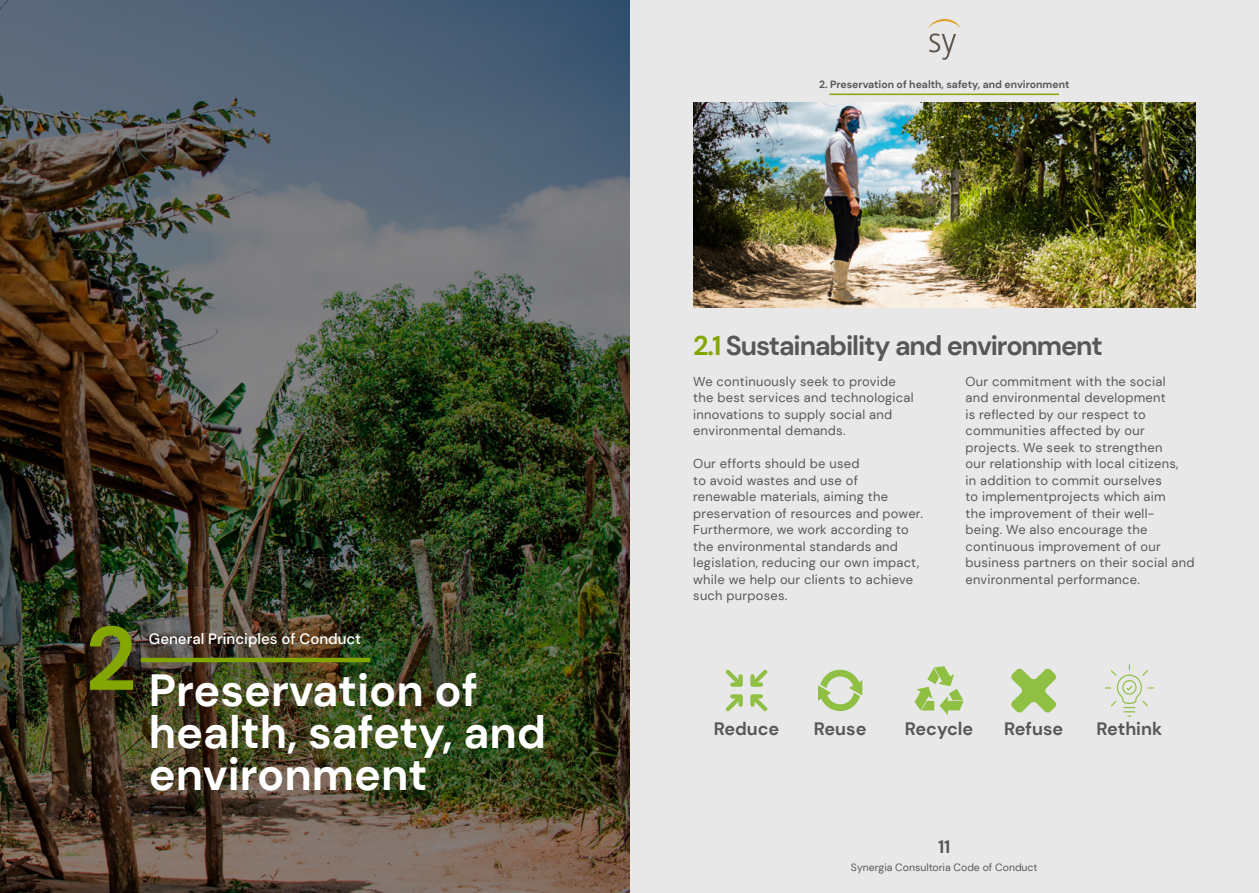
<style>
.page{position:relative;width:1259px;height:893px;background:#e8e8e8}
.page>*{position:absolute;margin:0;border:0;box-sizing:border-box;transform-origin:0 0}
.t1{font:700 45px/42px "DM Sans";color:#fff}
.t2{font:700 27px "DM Sans";letter-spacing:-.04em;color:#575756}
.t3{font:700 18px "DM Sans";color:#575756}
.t4{font:700 18px "DM Sans";color:#585857}
.t5{font:500 15px "DM Sans";color:#fff}
.t6{font:12.9px/16.5px "DM Sans";letter-spacing:.02em;color:#585856}
.t7{font:700 10.5px "DM Sans";color:#575756}
.t8{font:10.5px "DM Sans";color:#585857}
.s1{color:#83a603}
</style>
<div class="page">
<svg style="left:928px;top:19px;width:32px;height:41px"></svg>
<hr style="left:829px;top:94px;width:230px;height:1px;background:#83a603">
<img style="left:0;top:0;width:629px;height:893px">
<hr style="left:141px;top:658px;width:229px;height:4px;background:#83a603">
<img style="left:693px;top:102px;width:502px;height:205px">
<svg style="left:914px;top:666px;width:49px;height:49px"></svg>
<svg style="left:750px;top:670px;width:17px;height:17px"></svg>
<svg style="left:750px;top:694px;width:17px;height:17px"></svg>
<svg style="left:725px;top:694px;width:18px;height:17px"></svg>
<svg style="left:725px;top:670px;width:18px;height:17px"></svg>
<svg style="left:818px;top:669px;width:44px;height:42px"></svg>
<svg style="left:1011px;top:668px;width:45px;height:45px"></svg>
<svg style="left:1105px;top:664px;width:48px;height:53px"></svg>
<h1 class="t1" style="left:149px;top:669px;width:399px;text-indent:-64px"><sup>2</sup> Preservation of health, safety, and environment</h1>
<p class="t5" style="left:149px;top:630px;width:214px">General Principles of Conduct</p>
<p class="t7" style="left:819px;top:77px;width:252px">2. Preservation of health, safety, and environment</p>
<h2 class="t2" style="left:693px;top:329px;width:411px"><span class="s1">2.1</span> Sustainability and environment</h2>
<p class="t6" style="left:965px;top:373px;width:230px">Our commitment with the social<br>and environmental development<br>is reflected by our respect to communities affected by our projects. We seek to strengthen<br>our relationship with local citizens,<br>in addition to commit ourselves<br>to implementprojects which aim<br>the improvement of their well&shy;being. We also encourage the continuous improvement of our business partners on their social and environmental performance.</p>
<p class="t6" style="left:693px;top:373px;width:222px">We continuously seek to provide the best services and technological innovations to supply social and environmental demands.</p>
<p class="t6" style="left:693px;top:455px;width:231px">Our efforts should be used<br>to avoid wastes and use of renewable materials, aiming the preservation of resources and power.<br>Furthermore, we work according to the environmental standards and legislation, reducing our own impact, while we help our clients to achieve such purposes.</p>
<h3 class="t3" style="left:713px;top:717px;width:67px">Reduce</h3>
<h3 class="t3" style="left:814px;top:717px;width:54px">Reuse</h3>
<h3 class="t3" style="left:905px;top:717px;width:70px">Recycle</h3>
<h3 class="t3" style="left:1004px;top:717px;width:61px">Refuse</h3>
<h3 class="t3" style="left:1096px;top:717px;width:67px">Rethink</h3>
<h3 class="t4" style="left:938px;top:835px;width:14px">11</h3>
<p class="t8" style="left:851px;top:861px;width:188px">Synergia Consultoria Code of Conduct</p>
</div>
